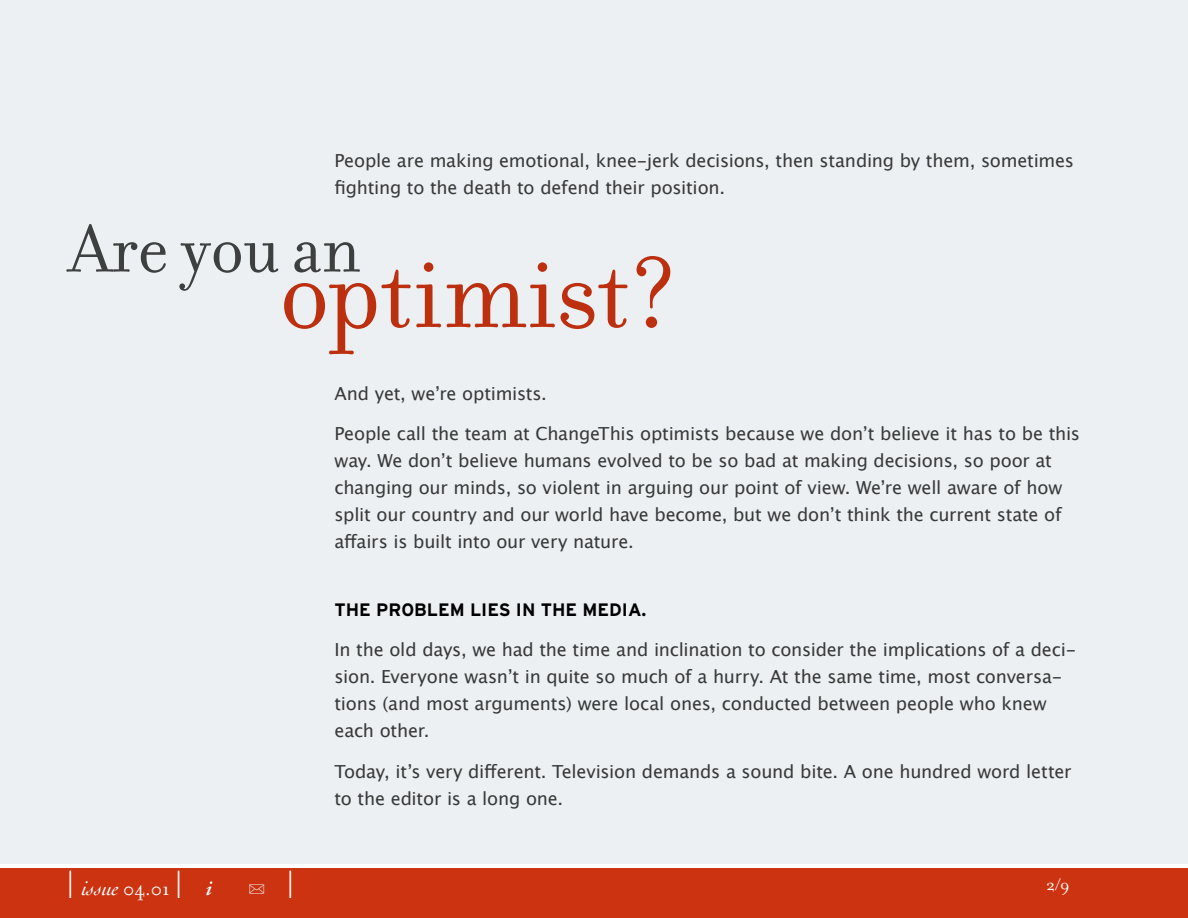
<style>
.page{position:relative;width:1188px;height:918px;background:#fff}
.page>*{position:absolute;margin:0;border:0;box-sizing:border-box;transform-origin:0 0}
.t1{font:108px "Filosofia";letter-spacing:-.005em;color:#c31}
.t2{font:72px "Filosofia";letter-spacing:-.005em;color:#434343}
.t3{font:italic 21px "Cochin";color:#fff}
.t4{font:18px/27px "Lucida Grande";letter-spacing:-.01em;color:#393939}
.t5{font:700 18px "Interstate";color:#000}
.t6{font:18px "Filosofia";color:#fff}
.t7{font:18px "FF Dingbests";color:#fff}
.s1{font-family:"Filosofia";font-style:normal;font-size:36px}
.s2{font-family:"Filosofia";font-style:normal}
.s3{font-family:"Adobe Garamond";font-weight:600}
.s4{font-family:"Filosofia";font-size:36px}
</style>
<div class="page">
<div style="left:0;top:0;width:1188px;height:864px;background:#ecf0f3"></div>
<div style="left:0;top:868px;width:1188px;height:50px;background:#c31"></div>
<p class="t4" style="left:334px;top:147px;width:741px">People are making emotional, knee-jerk decisions, then standing by them, sometimes fighting to the death to defend their position.</p>
<h2 class="t2" style="left:69px;top:209px;width:293px">Are you an</h2>
<h1 class="t1" style="left:279px;top:234px;width:402px">optimist?</h1>
<p class="t4" style="left:334px;top:380px;width:214px">And yet, weʼre optimists.</p>
<p class="t4" style="left:334px;top:420px;width:747px">People call the team at ChangeThis optimists because we donʼt believe it has to be this way. We donʼt believe humans evolved to be so bad at making decisions, so poor at changing our minds, so violent in arguing our point of view. Weʼre well aware of how split our country and our world have become, but we donʼt think the current state of affairs is built into our very nature.</p>
<p class="t3" style="left:66px;top:876px;width:147px"><span class="s1">|</span> issue <span class="s2">04.01</span> <span class="s1">|</span> <span class="s3">i</span></p>
<p class="t7" style="left:248px;top:879px;width:49px">U <span class="s4">|</span></p>
<p class="t5" style="left:334px;top:599px;width:313px">THE PROBLEM LIES IN THE MEDIA.</p>
<p class="t4" style="left:334px;top:636px;width:743px">In the old days, we had the time and inclination to consider the implications of a deci&shy;sion. Everyone wasnʼt in quite so much of a hurry. At the same time, most conversa&shy;tions (and most arguments) were local ones, conducted between people who knew each other.</p>
<p class="t4" style="left:334px;top:758px;width:739px">Today, itʼs very different. Television demands a sound bite. A one hundred word letter to the editor is a long one.</p>
<p class="t6" style="left:1046px;top:874px;width:25px">2/9</p>
</div>
